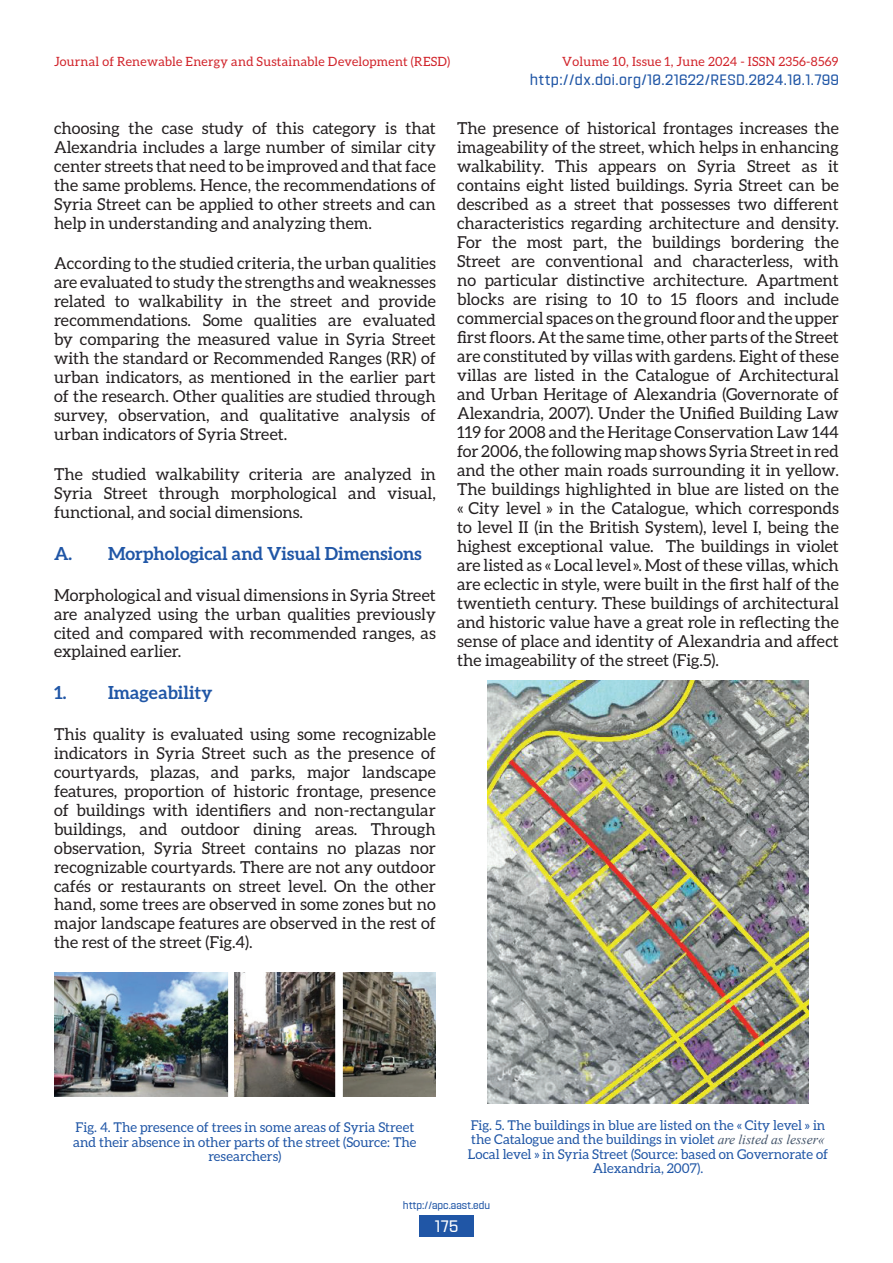
<style>
.page{position:relative;width:893px;height:1263px;background:#fff}
.page>*{position:absolute;margin:0;border:0;box-sizing:border-box;transform-origin:0 0}
.t1{font:700 18px "Aleo";color:#2056a6}
.t2{font:16.5px/18.9px "Aleo";color:#231f20;text-align:justify}
.t3{font:semi-condensed 16.5px "Navine Demo";color:#fff}
.t4{font:semi-condensed 15px "Navine Demo";letter-spacing:.03em;color:#2056a6}
.t5{font:13.5px/14.5px "Aleo";color:#2056a6;text-align:center}
.t6{font:12.75px "Aleo";letter-spacing:.02em;color:#d1232a}
.t7{font:semi-condensed 10.5px "Navine Demo";color:#2056a6}
.s1{font-family:"Times New Roman";font-style:italic;color:#43546a}
</style>
<div class="page">
<div style="left:419px;top:1215px;width:54px;height:21px;background:#2056a6"></div>
<img style="left:54px;top:972px;width:382px;height:124px">
<img style="left:488px;top:680px;width:320px;height:423px">
<p class="t6" style="left:54px;top:54px;width:398px">Journal of Renewable Energy and Sustainable Development (RESD)</p>
<p class="t6" style="left:562px;top:54px;width:278px">Volume 10, Issue 1, June 2024 - ISSN 2356-8569</p>
<p class="t4" style="left:530px;top:72px;width:311px">http://dx.doi.org/10.21622/RESD.2024.10.1.799</p>
<p class="t2" style="left:54px;top:119px;width:383px">choosing the case study of this category is that Alexandria includes a large number of similar city center streets that need to be improved and that face the same problems. Hence, the recommendations of Syria Street can be applied to other streets and can help in understanding and analyzing them.</p>
<p class="t2" style="left:54px;top:254px;width:383px">According to the studied criteria, the urban qualities are evaluated to study the strengths and weaknesses related to walkability in the street and provide recommendations. Some qualities are evaluated by comparing the measured value in Syria Street with the standard or Recommended Ranges (RR) of urban indicators, as mentioned in the earlier part of the research. Other qualities are studied through survey, observation, and qualitative analysis of urban indicators of Syria Street.</p>
<p class="t2" style="left:54px;top:465px;width:383px">The studied walkability criteria are analyzed in Syria Street through morphological and visual, functional, and social dimensions.</p>
<p class="t1" style="left:54px;top:543px;width:369px">A. Morphological and Visual Dimensions</p>
<p class="t2" style="left:54px;top:585px;width:383px">Morphological and visual dimensions in Syria Street are analyzed using the urban qualities previously cited and compared with recommended ranges, as explained earlier.</p>
<p class="t1" style="left:54px;top:682px;width:160px">1. Imageability</p>
<p class="t2" style="left:54px;top:724px;width:383px">This quality is evaluated using some recognizable indicators in Syria Street such as the presence of courtyards, plazas, and parks, major landscape features, proportion of historic frontage, presence of buildings with identifiers and non-rectangular buildings, and outdoor dining areas. Through observation, Syria Street contains no plazas nor recognizable courtyards. There are not any outdoor cafés or restaurants on street level. On the other hand, some trees are observed in some zones but no major landscape features are observed in the rest of the rest of the street (Fig.4).</p>
<p class="t2" style="left:457px;top:119px;width:383px">The presence of historical frontages increases the imageability of the street, which helps in enhancing walkability. This appears on Syria Street as it contains eight listed buildings. Syria Street can be described as a street that possesses two different characteristics regarding architecture and density.<br>For the most part, the buildings bordering the Street are conventional and characterless, with no particular distinctive architecture. Apartment blocks are rising to 10 to 15 floors and include commercial spaces on the ground floor and the upper first floors. At the same time, other parts of the Street are constituted by villas with gardens. Eight of these villas are listed in the Catalogue of Architectural and Urban Heritage of Alexandria (Governorate of Alexandria, 2007). Under the Unified Building Law 119 for 2008 and the Heritage Conservation Law 144 for 2006, the following map shows Syria Street in red and the other main roads surrounding it in yellow.<br>The buildings highlighted in blue are listed on the « City level » in the Catalogue, which corresponds to level II (in the British System), level I, being the highest exceptional value. The buildings in violet are listed as « Local level ». Most of these villas, which are eclectic in style, were built in the first half of the twentieth century. These buildings of architectural and historic value have a great role in reflecting the sense of place and identity of Alexandria and affect the imageability of the street (Fig.5).</p>
<p class="t5" style="left:73px;top:1120px;width:345px">Fig. 4. The presence of trees in some areas of Syria Street and their absence in other parts of the street (Source: The researchers)</p>
<p class="t5" style="left:468px;top:1117px;width:362px">Fig. 5. The buildings in blue are listed on the « City level » in the Catalogue and the buildings in violet <span class="s1">are listed as lesser« </span>Local level » in Syria Street (Source: based on Governorate of Alexandria, 2007).</p>
<p class="t7" style="left:403px;top:1200px;width:89px">http://apc.aast.edu</p>
<p class="t3" style="left:435px;top:1217px;width:25px">175</p>
</div>
